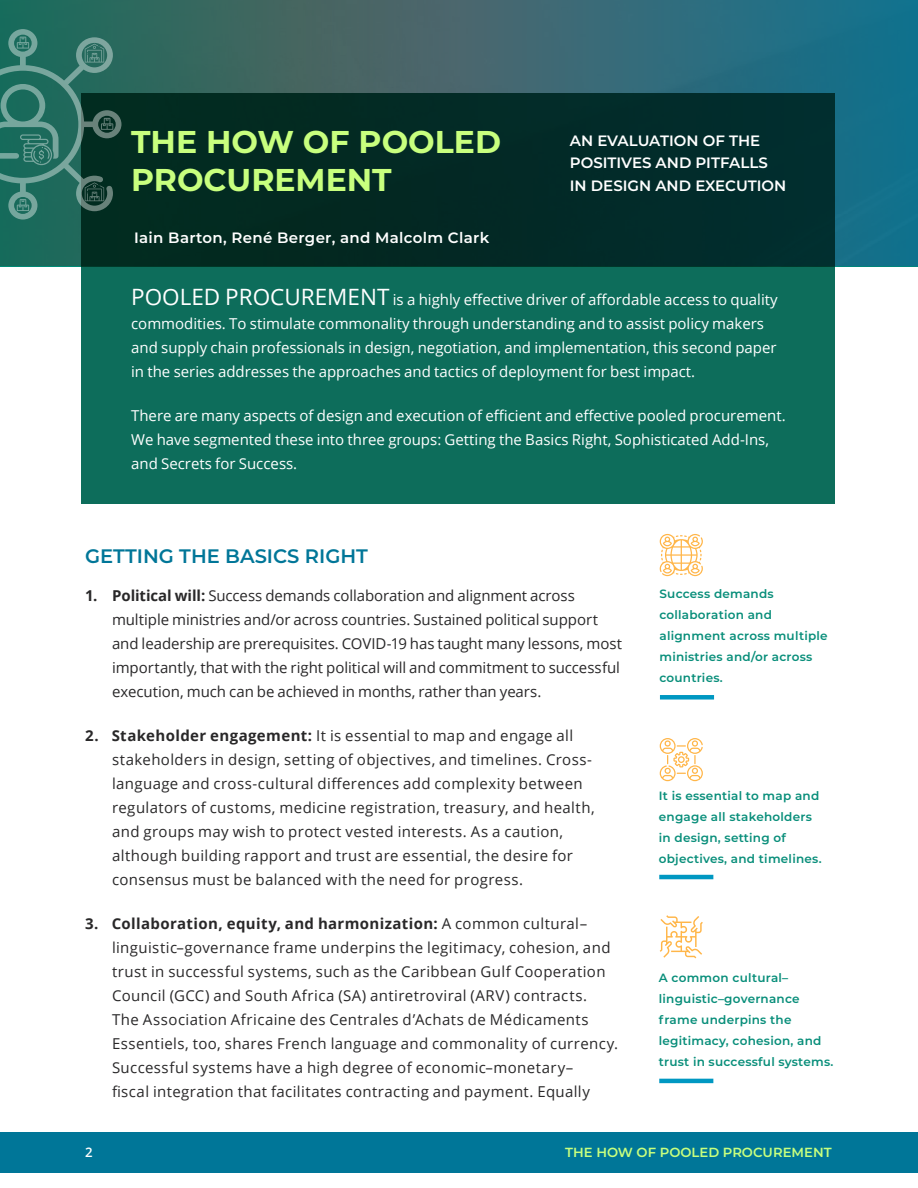
<style>
.page{position:relative;width:918px;height:1188px;background:#fff}
.page>*{position:absolute;margin:0;border:0;box-sizing:border-box;transform-origin:0 0}
.t1{font:700 31.5px/37.8px "Montserrat";color:#c8ff7e}
.t2{font:600 19.5px "Montserrat";color:#007698}
.t3{font:15px/24px "Open Sans";letter-spacing:.025em;color:#292829}
.t4{font:15px/24px "Open Sans";color:#fff}
.t5{font:15px/24px "Open Sans";letter-spacing:-.005em;color:#292829}
.t6{font:600 15px/22.5px "Montserrat";color:#fff}
.t7{font:600 15px "Montserrat";letter-spacing:.02em;color:#fff}
.t8{font:600 13.2px "Montserrat";color:#c8ff7e}
.t9{font:600 13.2px "Open Sans";color:#fff}
.t10{font:600 12px/21px "Montserrat";letter-spacing:.02em;color:#088e7a}
.s1{font-size:22.5px}
.s2{font-weight:700}
</style>
<div class="page">
<svg style="left:0;top:0;width:918px;height:266px;background:#2e6a74"></svg>
<svg style="left:81px;top:93px;width:753px;height:411px;background:#085145"></svg>
<svg style="left:0;top:29px;width:121px;height:191px;background:#2e6c60"></svg>
<div style="left:660px;top:695px;width:54px;height:5px;background:#0098c2"></div>
<hr style="left:659px;top:1079px;width:54px;height:4px;background:#0098c2">
<svg style="left:660px;top:534px;width:43px;height:42px"></svg>
<hr style="left:659px;top:875px;width:54px;height:4px;background:#0098c2">
<svg style="left:660px;top:738px;width:43px;height:43px"></svg>
<svg style="left:660px;top:915px;width:43px;height:43px"></svg>
<div style="left:0;top:1132px;width:918px;height:41px;background:#007698"></div>
<h1 class="t1" style="left:131px;top:121px;width:371px">THE HOW OF POOLED<br>PROCUREMENT</h1>
<p class="t6" style="left:570px;top:128px;width:218px">AN EVALUATION OF THE<br>POSITIVES AND PITFALLS<br>IN DESIGN AND EXECUTION</p>
<p class="t7" style="left:134px;top:227px;width:357px">Iain Barton, René Berger, and Malcolm Clark</p>
<p class="t4" style="left:131px;top:287px;width:648px"><span class="s1">POOLED PROCUREMENT</span> is a highly effective driver of affordable access to quality commodities. To stimulate commonality through understanding and to assist policy makers and supply chain professionals in design, negotiation, and implementation, this second paper in the series addresses the approaches and tactics of deployment for best impact.</p>
<p class="t4" style="left:131px;top:403px;width:656px">There are many aspects of design and execution of efficient and effective pooled procurement.<br>We have segmented these into three groups: Getting the Basics Right, Sophisticated Add-Ins, and Secrets for Success.</p>
<h2 class="t2" style="left:85px;top:543px;width:284px">GETTING THE BASICS RIGHT</h2>
<p class="t5" style="left:112px;top:583px;width:512px;text-indent:-27px"><span class="s2">1. Political will:</span> Success demands collaboration and alignment across multiple ministries and/or across countries. Sustained political support and leadership are prerequisites. COVID-19 has taught many lessons, most importantly, that with the right political will and commitment to successful execution, much can be achieved in months, rather than years.</p>
<p class="t3" style="left:112px;top:723px;width:484px;text-indent:-27px"><span class="s2">2. Stakeholder engagement:</span> It is essential to map and engage all stakeholders in design, setting of objectives, and timelines. Cross&shy;language and cross-cultural differences add complexity between regulators of customs, medicine registration, treasury, and health, and groups may wish to protect vested interests. As a caution, although building rapport and trust are essential, the desire for consensus must be balanced with the need for progress.</p>
<p class="t3" style="left:112px;top:911px;width:508px;text-indent:-27px"><span class="s2">3. Collaboration, equity, and harmonization:</span> A common cultural– linguistic–governance frame underpins the legitimacy, cohesion, and trust in successful systems, such as the Caribbean Gulf Cooperation Council (GCC) and South Africa (SA) antiretroviral (ARV) contracts.<br>The Association Africaine des Centrales d’Achats de Médicaments Essentiels, too, shares French language and commonality of currency.<br>Successful systems have a high degree of economic–monetary–<br>fiscal integration that facilitates contracting and payment. Equally</p>
<p class="t10" style="left:659px;top:583px;width:170px">Success demands collaboration and alignment across multiple ministries and/or across countries.</p>
<p class="t10" style="left:659px;top:784px;width:164px">It is essential to map and engage all stakeholders in design, setting of objectives, and timelines.</p>
<p class="t10" style="left:659px;top:966px;width:176px">A common cultural– linguistic–governance frame underpins the legitimacy, cohesion, and trust in successful systems.</p>
<p class="t9" style="left:85px;top:1143px;width:9px">2</p>
<p class="t8" style="left:565px;top:1143px;width:268px">THE HOW OF POOLED PROCUREMENT</p>
</div>
